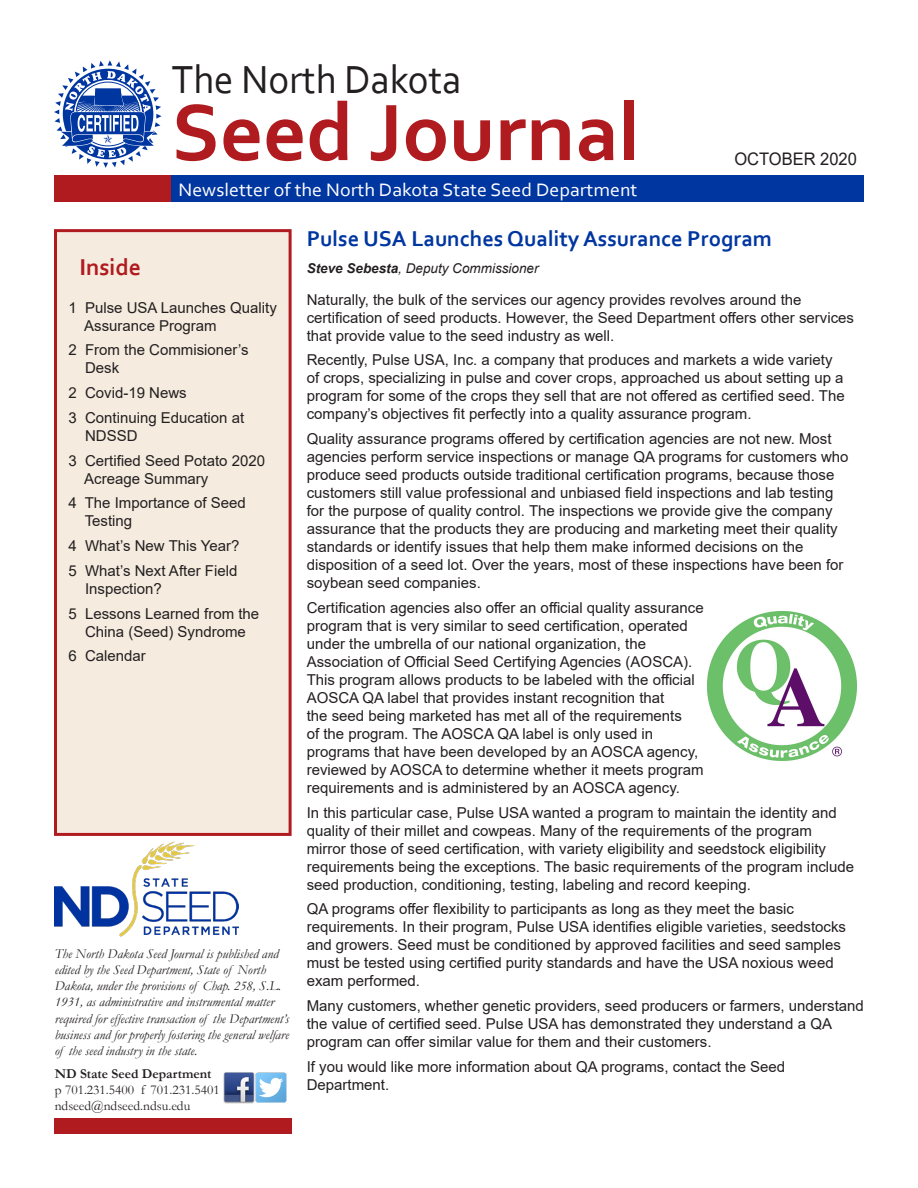
<style>
.page{position:relative;width:918px;height:1188px;background:#fff}
.page>*{position:absolute;margin:0;border:0;box-sizing:border-box;transform-origin:0 0}
.t1{font:700 84px "Corbel";color:#b01b1f}
.t2{font:40.95px "Corbel";color:#231f20;scale:.95 1}
.t3{font:700 24px "Corbel";color:#b01b1f}
.Heading_Corbel_15{font:700 22.5px "Corbel";color:#0036a0}
.t4{font:18.9px "Corbel";color:#fff;scale:1.06 1}
.t5{font:17.4px "Arial";color:#231f20;scale:.95 1}
.t6{font:15px/18px "Arial";color:#231f20}
.t7{font:italic 13.5px/16.2px "Garamond";color:#231f20}
.t8{font:13.5px "Garamond";color:#231f20}
.Employee_and_Title_A{font:italic 13.5px "Arial";color:#231f20}
.t9{font:700 13.5px "Garamond";color:#231f20}
.s1{font-weight:700}
</style>
<div class="page">
<div style="left:172px;top:176px;width:692px;height:26px;background:#0036a0"></div>
<div style="left:54px;top:176px;width:117px;height:26px;background:#b01b1f"></div>
<div style="left:54px;top:229px;width:238px;height:607px;background:#f5ecdf;border:3px solid #b01b1f"></div>
<div style="left:54px;top:1118px;width:238px;height:16px;background:#b01b1f"></div>
<img style="left:223px;top:1072px;width:64px;height:32px">
<img style="left:54px;top:842px;width:185px;height:95px">
<svg style="left:54px;top:60px;width:108px;height:108px"></svg>
<img style="left:707px;top:611px;width:149px;height:149px">
<p class="t2" style="left:172px;top:54px;width:306px">The North Dakota</p>
<p class="t1" style="left:172px;top:80px;width:470px">Seed Journal</p>
<p class="t4" style="left:178px;top:178px;width:435px">Newsletter of the North Dakota State Seed Department</p>
<p class="t5" style="left:734px;top:147px;width:131px">OCTOBER 2020</p>
<p class="t3" style="left:79px;top:253px;width:63px">Inside</p>
<p class="t6" style="left:84px;top:298px;width:194px;text-indent:-16px">1 Pulse USA Launches Quality<br>Assurance Program</p>
<p class="t6" style="left:85px;top:341px;width:165px;text-indent:-17px">2 From the Commisioner’s<br>Desk</p>
<p class="t6" style="left:68px;top:384px;width:120px">2 Covid-19 News</p>
<p class="t6" style="left:85px;top:408px;width:161px;text-indent:-17px">3 Continuing Education at<br>NDSSD</p>
<p class="t6" style="left:84px;top:451px;width:182px;text-indent:-16px">3 Certified Seed Potato 2020<br>Acreage Summary</p>
<p class="t6" style="left:85px;top:494px;width:162px;text-indent:-16px">4 The Importance of Seed<br>Testing</p>
<p class="t6" style="left:68px;top:537px;width:173px">4 What’s New This Year?</p>
<p class="t6" style="left:85px;top:561px;width:154px;text-indent:-17px">5 What’s Next After Field<br>Inspection?</p>
<p class="t6" style="left:68px;top:604px;width:192px;text-align:center">5 Lessons Learned from the<br>China (Seed) Syndrome</p>
<p class="t6" style="left:68px;top:647px;width:79px">6 Calendar</p>
<p class="t7" style="left:55px;top:945px;width:236px">The North Dakota Seed Journal is published and edited by the Seed Department, State of North Dakota, under the provisions of Chap. 258, S.L.<br>1931, as administrative and instrumental matter required for effective transaction of the Department’s business and for properly fostering the general welfare of the seed industry in the state.</p>
<p class="t9" style="left:55px;top:1065px;width:158px">ND State Seed Department</p>
<p class="t8" style="left:55px;top:1081px;width:166px">p 701.231.5400 f 701.231.5401</p>
<p class="t8" style="left:55px;top:1097px;width:137px">ndseed@ndseed.ndsu.edu</p>
<p class="Heading_Corbel_15" style="left:307px;top:224px;width:467px">Pulse USA Launches Quality Assurance Program</p>
<p class="Employee_and_Title_A" style="left:307px;top:259px;width:233px"><span class="s1">Steve Sebesta</span>, Deputy Commissioner</p>
<p class="t6" style="left:307px;top:290px;width:549px">Naturally, the bulk of the services our agency provides revolves around the certification of seed products. However, the Seed Department offers other services that provide value to the seed industry as well.</p>
<p class="t6" style="left:307px;top:351px;width:540px">Recently, Pulse USA, Inc. a company that produces and markets a wide variety of crops, specializing in pulse and cover crops, approached us about setting up a program for some of the crops they sell that are not offered as certified seed. The company’s objectives fit perfectly into a quality assurance program.</p>
<p class="t6" style="left:307px;top:430px;width:543px">Quality assurance programs offered by certification agencies are not new. Most agencies perform service inspections or manage QA programs for customers who produce seed products outside traditional certification programs, because those customers still value professional and unbiased field inspections and lab testing for the purpose of quality control. The inspections we provide give the company assurance that the products they are producing and marketing meet their quality standards or identify issues that help them make informed decisions on the disposition of a seed lot. Over the years, most of these inspections have been for soybean seed companies.</p>
<p class="t6" style="left:307px;top:599px;width:398px">Certification agencies also offer an official quality assurance program that is very similar to seed certification, operated under the umbrella of our national organization, the Association of Official Seed Certifying Agencies (AOSCA).<br>This program allows products to be labeled with the official AOSCA QA label that provides instant recognition that<br>the seed being marketed has met all of the requirements<br>of the program. The AOSCA QA label is only used in programs that have been developed by an AOSCA agency, reviewed by AOSCA to determine whether it meets program requirements and is administered by an AOSCA agency.</p>
<p class="t6" style="left:307px;top:803px;width:549px">In this particular case, Pulse USA wanted a program to maintain the identity and quality of their millet and cowpeas. Many of the requirements of the program mirror those of seed certification, with variety eligibility and seedstock eligibility requirements being the exceptions. The basic requirements of the program include seed production, conditioning, testing, labeling and record keeping.</p>
<p class="t6" style="left:307px;top:900px;width:541px">QA programs offer flexibility to participants as long as they meet the basic requirements. In their program, Pulse USA identifies eligible varieties, seedstocks and growers. Seed must be conditioned by approved facilities and seed samples must be tested using certified purity standards and have the USA noxious weed exam performed.</p>
<p class="t6" style="left:307px;top:997px;width:559px">Many customers, whether genetic providers, seed producers or farmers, understand the value of certified seed. Pulse USA has demonstrated they understand a QA program can offer similar value for them and their customers.</p>
<p class="t6" style="left:307px;top:1058px;width:480px">If you would like more information about QA programs, contact the Seed<br>Department.</p>
</div>
